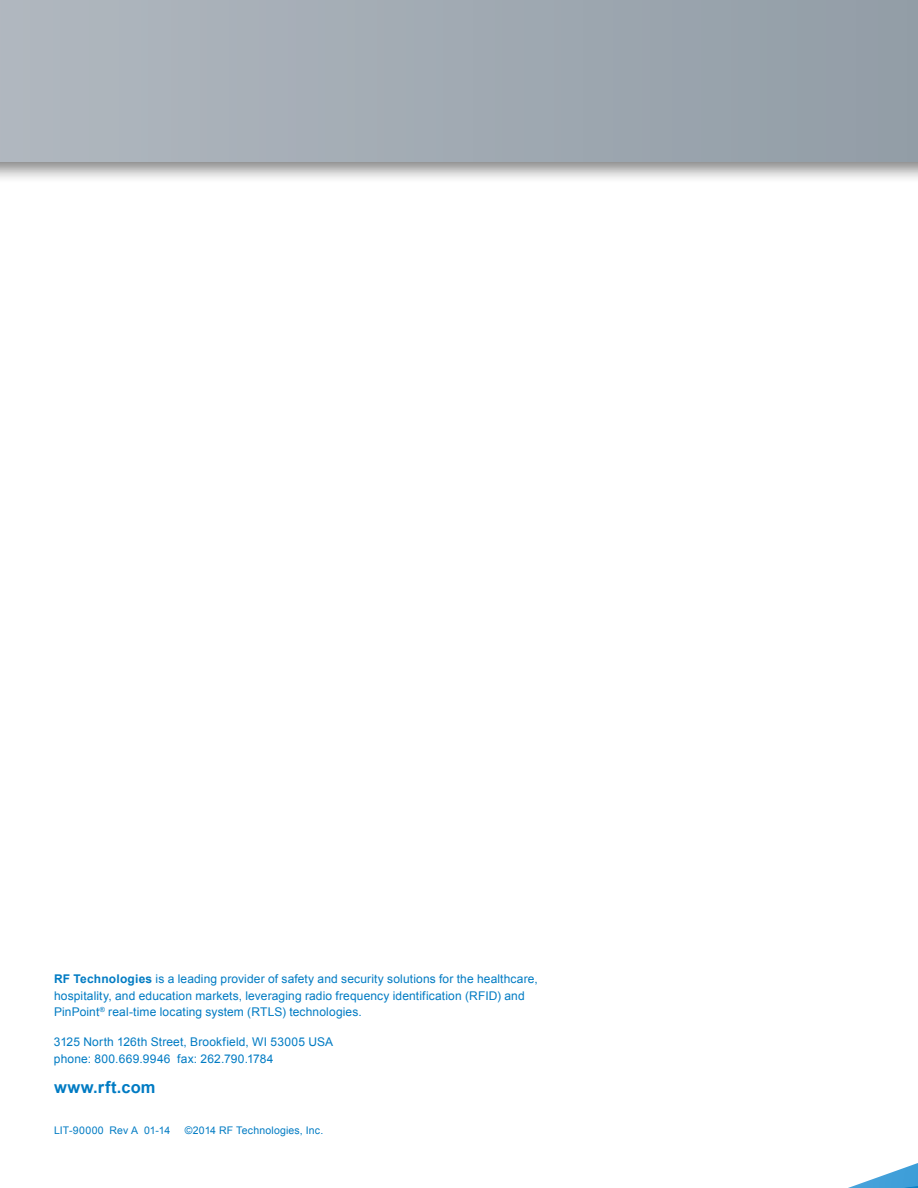
<style>
.page{position:relative;width:918px;height:1188px;background:#fff}
.page>*{position:absolute;margin:0;border:0;box-sizing:border-box;transform-origin:0 0}
.t1{font:700 16.5px "Arial";letter-spacing:.035em;color:#007bc3}
.t2{font:12px/16.5px "Arial";letter-spacing:.01em;color:#007bc3}
.t3{font:10.5px "Arial";letter-spacing:.015em;color:#007bc3}
.s1{font-weight:700}
</style>
<div class="page">
<div style="left:0;top:0;width:918px;height:184px;background:#000;opacity:.5"></div>
<div style="left:0;top:0;width:918px;height:162px;background:linear-gradient(to right,#b0b7bf,#929da6)"></div>
<svg style="left:848px;top:1163px;width:70px;height:25px"></svg>
<p class="t2" style="left:54px;top:971px;width:485px"><span class="s1">RF Technologies</span> is a leading provider of safety and security solutions for the healthcare, hospitality, and education markets, leveraging radio frequency identification (RFID) and<br>PinPoint<sup>®</sup> real-time locating system (RTLS) technologies.</p>
<p class="t2" style="left:54px;top:1034px;width:281px">3125 North 126th Street, Brookfield, WI 53005 USA phone: 800.669.9946 fax: 262.790.1784</p>
<h1 class="t1" style="left:54px;top:1078px;width:103px">www.rft.com</h1>
<p class="t3" style="left:54px;top:1124px;width:118px">LIT-90000 Rev A 01-14</p>
<p class="t3" style="left:185px;top:1124px;width:140px">©2014 RF Technologies, Inc.</p>
</div>
